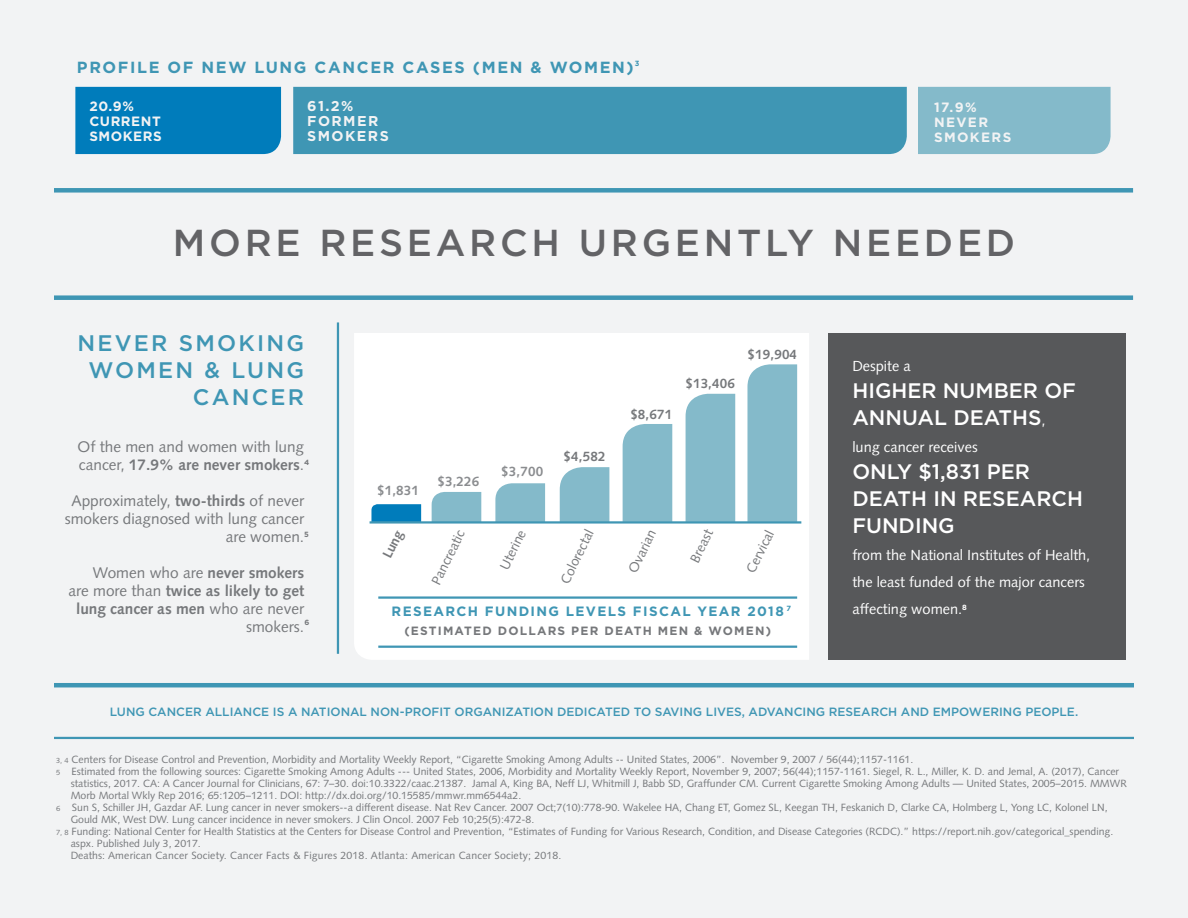
<style>
.page{position:relative;width:1188px;height:918px;background:#f2f3f4}
.page>*{position:absolute;margin:0;border:0;box-sizing:border-box;transform-origin:0 0}
.t1{font:500 37.5px "Gotham";letter-spacing:.1em;color:#636366}
.t2{font:500 22.5px/27px "Gotham";letter-spacing:.1em;color:#3f96b4;text-align:right}
.t3{font:500 21px/27px "Gotham";color:#fff}
.t4{font:700 16.2px "Gotham";letter-spacing:.1em;color:#3f96b4}
.t5{font:15.45px/18px "Syntax LT Std";color:#76787b}
.t6{font:700 15.45px/18px "Syntax LT Std";color:#76787b;text-align:right}
.t7{font:14.55px/27px "Syntax LT Std";color:#fff}
.t8{font:700 14.25px/15.1px "Gotham";letter-spacing:.1em;color:#f2f3f4}
.t9{font:13.5px "Syntax LT Std";color:#76787b}
.t10{font:700 13.5px "Gotham";letter-spacing:.1em;color:#3f96b4}
.t11{font:700 13.5px "Syntax LT Std";letter-spacing:.01em;color:#76787b}
.t12{font:700 13.5px/15.1px "Gotham";letter-spacing:.04em;color:#f2f3f4}
.t13{font:700 13.5px "Syntax LT Std";letter-spacing:.01em;color:#8a8c8f}
.t14{font:700 13.5px/15.1px "Gotham";letter-spacing:.1em;color:#f2f3f4}
.t15{font:500 12px "Gotham";color:#3f96b4}
.t16{font:700 12px "Gotham";letter-spacing:.1em;color:#76787b}
.t17{font:10.5px "Syntax LT Std";color:#76787b}
.t18{font:10.5px "Syntax LT Std";letter-spacing:.02em;color:#76787b}
.t19{font:700 7.5px "Gotham";color:#76787b}
.t20{font:700 7.5px "Gotham";color:#3f96b4}
.t21{font:700 7.5px "Gotham";color:#fff}
.s1{font-weight:700}
.s2{font-weight:400}
.s3{font-family:"Syntax LT Std";font-weight:400;font-size:14.55px}
.s4{font-size:7.5px}
</style>
<div class="page">
<div style="left:829px;top:333px;width:297px;height:327px;background:#57585a"></div>
<div style="left:354px;top:333px;width:455px;height:327px;background:#fff"></div>
<hr style="left:54px;top:683px;width:1080px;height:4px;background:#3f96b4">
<hr style="left:54px;top:737px;width:1080px;height:2px;background:#3f96b4">
<hr style="left:337px;top:322px;width:2px;height:332px;background:#3f96b4">
<div style="left:54px;top:188px;width:1079px;height:5px;background:#3f96b4"></div>
<div style="left:54px;top:295px;width:1079px;height:5px;background:#3f96b4"></div>
<div style="left:75px;top:87px;width:206px;height:67px;background:#007cbb"></div>
<div style="left:918px;top:87px;width:193px;height:67px;background:#84baca"></div>
<div style="left:293px;top:87px;width:614px;height:67px;background:#3f96b4"></div>
<div style="left:623px;top:424px;width:49px;height:97px;background:#84baca"></div>
<div style="left:560px;top:467px;width:49px;height:54px;background:#84baca"></div>
<div style="left:495px;top:483px;width:50px;height:38px;background:#84baca"></div>
<div style="left:499px;top:461px;width:46px;height:20px;background:#fff"></div>
<svg style="left:432px;top:492px;width:49px;height:29px"></svg>
<div style="left:436px;top:471px;width:45px;height:19px;background:#fff"></div>
<svg style="left:371px;top:504px;width:50px;height:17px"></svg>
<div style="left:375px;top:481px;width:46px;height:19px;background:#fff"></div>
<hr style="left:378px;top:596px;width:419px;height:3px;background:#3f96b4">
<hr style="left:378px;top:646px;width:419px;height:2px;background:#3f96b4">
<div style="left:686px;top:394px;width:49px;height:127px;background:#84baca"></div>
<div style="left:747px;top:364px;width:50px;height:157px;background:#84baca"></div>
<hr style="left:370px;top:521px;width:431px;height:3px;background:#3f96b4">
<p class="t20" style="left:635px;top:59px;width:6px">3</p>
<h3 class="t4" style="left:77px;top:57px;width:558px">PROFILE OF NEW LUNG CANCER CASES (MEN &amp; WOMEN)</h3>
<h3 class="t8" style="left:307px;top:98px;width:83px">61.2%<br>FORMER<br>SMOKERS</h3>
<p class="t12" style="left:89px;top:98px;width:74px">20.9%<br>CURRENT<br>SMOKERS</p>
<p class="t14" style="left:934px;top:100px;width:79px">17.9%<br>NEVER<br>SMOKERS</p>
<h1 class="t1" style="left:173px;top:220px;width:844px">MORE RESEARCH URGENTLY NEEDED</h1>
<h2 class="t2" style="left:77px;top:329px;width:228px">NEVER SMOKING<br>WOMEN &amp; LUNG<br>CANCER</h2>
<h3 class="t5" style="left:78px;top:437px;width:228px">Of the men and women with lung cancer, <span class="s1">17.9% are never smokers</span>.</h3>
<h3 class="t5" style="left:65px;top:491px;width:241px;text-align:right">Approximately, <span class="s1">two-thirds</span> of never smokers diagnosed with lung cancer are women.</h3>
<h3 class="t6" style="left:69px;top:564px;width:237px"><span class="s2">Women who are</span> never smokers<br><span class="s2">are more than</span> twice as likely to get lung cancer as men <span class="s2">who are never smokers.</span></h3>
<p class="t19" style="left:304px;top:458px;width:7px">4</p>
<p class="t19" style="left:304px;top:530px;width:6px">5</p>
<p class="t19" style="left:305px;top:618px;width:6px">6</p>
<p class="t11" style="left:748px;top:347px;width:51px">$19,904</p>
<h3 class="t7" style="left:852px;top:352px;width:60px">Despite a</h3>
<h3 class="t3" style="left:852px;top:377px;width:225px">HIGHER NUMBER OF<br>ANNUAL DEATHS<span class="s3">,</span></h3>
<h3 class="t7" style="left:852px;top:433px;width:127px">lung cancer receives</h3>
<h3 class="t3" style="left:852px;top:458px;width:232px">ONLY $1,831 PER<br>DEATH IN RESEARCH<br>FUNDING</h3>
<h3 class="t7" style="left:852px;top:541px;width:239px">from the National Institutes of Health, the least funded of the major cancers affecting women.</h3>
<p class="t11" style="left:685px;top:375px;width:51px">$13,406</p>
<p class="t11" style="left:630px;top:406px;width:43px">$8,671</p>
<p class="t11" style="left:564px;top:449px;width:43px">$4,582</p>
<p class="t13" style="left:501px;top:464px;width:43px">$3,700</p>
<p class="t13" style="left:437px;top:473px;width:43px">$3,226</p>
<p class="t13" style="left:377px;top:483px;width:43px">$1,831</p>
<p class="t9" style="left:687px;top:558px;width:37px;rotate:-64deg">Breast</p>
<p class="t9" style="left:428px;top:580px;width:61px;rotate:-64deg">Pancreatic</p>
<p class="t9" style="left:557px;top:579px;width:60px;rotate:-64deg">Colorectal</p>
<p class="t9" style="left:743px;top:568px;width:47px;rotate:-64deg">Cervical</p>
<p class="t11" style="left:379px;top:554px;width:31px;rotate:-64deg">Lung</p>
<p class="t9" style="left:625px;top:568px;width:48px;rotate:-64deg">Ovarian</p>
<p class="t9" style="left:496px;top:566px;width:44px;rotate:-64deg">Uterine</p>
<p class="t20" style="left:787px;top:604px;width:6px">7</p>
<p class="t21" style="left:962px;top:603px;width:6px">8</p>
<p class="t10" style="left:392px;top:603px;width:394px">RESEARCH FUNDING LEVELS FISCAL YEAR 2018</p>
<p class="t16" style="left:404px;top:624px;width:368px">(ESTIMATED DOLLARS PER DEATH MEN &amp; WOMEN)</p>
<p class="t15" style="left:110px;top:704px;width:970px">LUNG CANCER ALLIANCE IS A NATIONAL NON-PROFIT ORGANIZATION DEDICATED TO SAVING LIVES, ADVANCING RESEARCH AND EMPOWERING PEOPLE.</p>
<p class="t17" style="left:56px;top:754px;width:859px"><span class="s4">3, 4</span> Centers for Disease Control and Prevention, Morbidity and Mortality Weekly Report, “Cigarette Smoking Among Adults -- United States, 2006”. November 9, 2007 / 56(44);1157-1161.</p>
<p class="t17" style="left:56px;top:766px;width:1065px"><span class="s4">5</span> Estimated from the following sources: Cigarette Smoking Among Adults --- United States, 2006, Morbidity and Mortality Weekly Report, November 9, 2007; 56(44);1157-1161. Siegel, R. L., Miller, K. D. and Jemal, A. (2017), Cancer</p>
<p class="t17" style="left:71px;top:778px;width:1058px">statistics, 2017. CA: A Cancer Journal for Clinicians, 67: 7–30. doi:10.3322/caac.21387. Jamal A, King BA, Neff LJ, Whitmill J, Babb SD, Graffunder CM. Current Cigarette Smoking Among Adults — United States, 2005–2015. MMWR</p>
<p class="t17" style="left:71px;top:790px;width:452px">Morb Mortal Wkly Rep 2016; 65:1205–1211. DOI: http://dx.doi.org/10.15585/mmwr.mm6544a2.</p>
<p class="t17" style="left:56px;top:802px;width:1053px"><span class="s4">6</span> Sun S, Schiller JH, Gazdar AF. Lung cancer in never smokers--a different disease. Nat Rev Cancer. 2007 Oct;7(10):778-90. Wakelee HA, Chang ET, Gomez SL, Keegan TH, Feskanich D, Clarke CA, Holmberg L, Yong LC, Kolonel LN,</p>
<p class="t17" style="left:71px;top:814px;width:465px">Gould MK, West DW. Lung cancer incidence in never smokers. J Clin Oncol. 2007 Feb 10;25(5):472-8.</p>
<p class="t17" style="left:56px;top:826px;width:1059px"><span class="s4">7, 8</span> Funding: National Center for Health Statistics at the Centers for Disease Control and Prevention, “Estimates of Funding for Various Research, Condition, and Disease Categories (RCDC).” https://report.nih.gov/categorical_spending.</p>
<p class="t17" style="left:71px;top:838px;width:132px">aspx. Published July 3, 2017.</p>
<p class="t18" style="left:71px;top:850px;width:492px">Deaths: American Cancer Society. Cancer Facts &amp; Figures 2018. Atlanta: American Cancer Society; 2018.</p>
</div>
